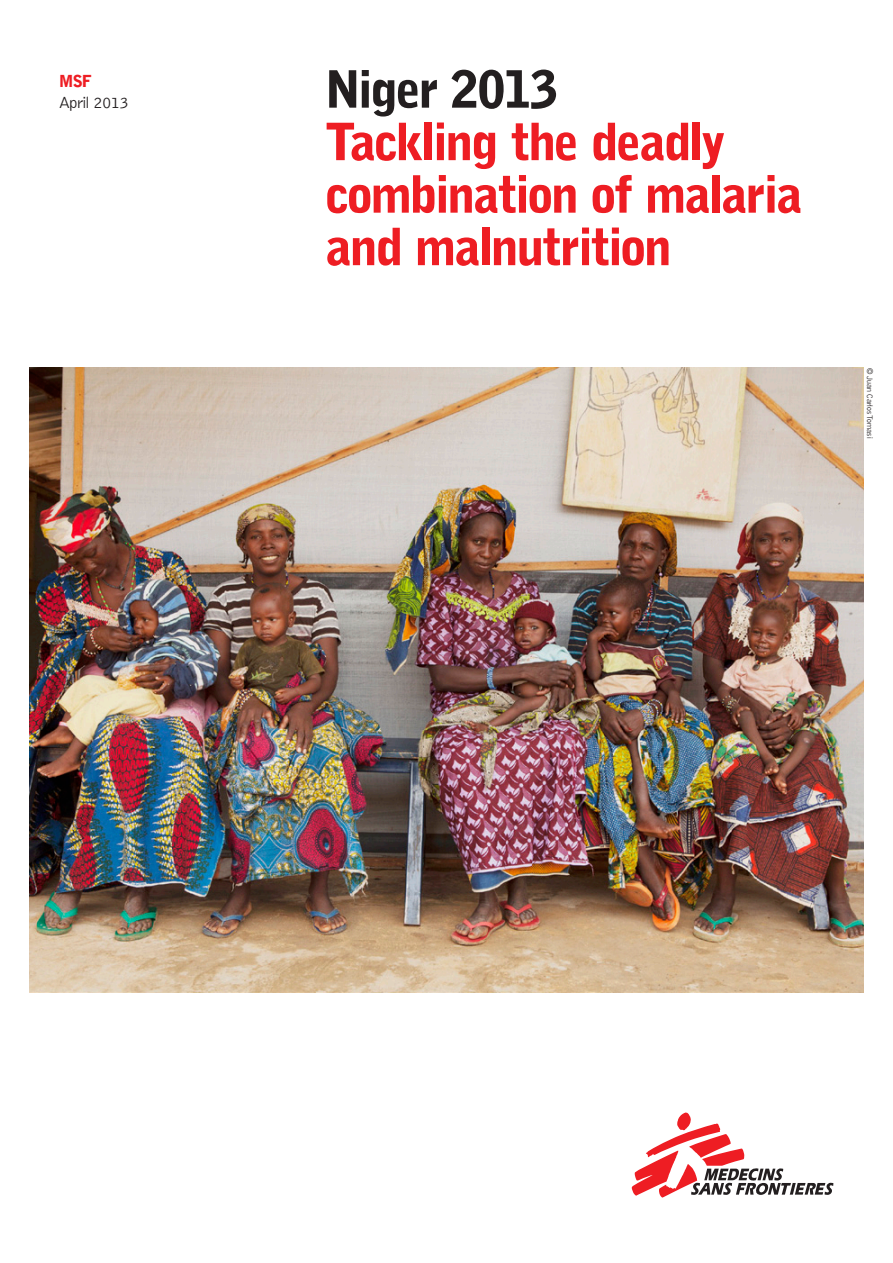
<style>
.page{position:relative;width:893px;height:1263px;background:#fff}
.page>*{position:absolute;margin:0;border:0;box-sizing:border-box;transform-origin:0 0}
.t1{font:900 51px/52.5px "Bell MSFE";letter-spacing:-.005em;color:#ee1d23}
.t2{font:900 51px "Bell MSFE";letter-spacing:-.005em;color:#231f20}
.t3{font:300 16.5px "Bell MSFE";color:#231f20}
.t4{font:900 16.5px "Bell MSFE";color:#ee1d23}
.Nota{font:300 8.25px "Bell MSFE";color:#231f20}
</style>
<div class="page">
<img style="left:30px;top:368px;width:833px;height:625px">
<svg style="left:632px;top:1112px;width:201px;height:85px"></svg>
<p class="t4" style="left:60px;top:71px;width:34px">MSF</p>
<p class="t3" style="left:60px;top:93px;width:70px">April 2013</p>
<p class="t2" style="left:326px;top:60px;width:233px">Niger 2013</p>
<p class="t1" style="left:326px;top:116px;width:477px">Tackling the deadly combination of malaria and malnutrition</p>
<p class="Nota" style="left:874px;top:368px;width:72px;rotate:90deg">© Juan Carlos Tomasi</p>
</div>
